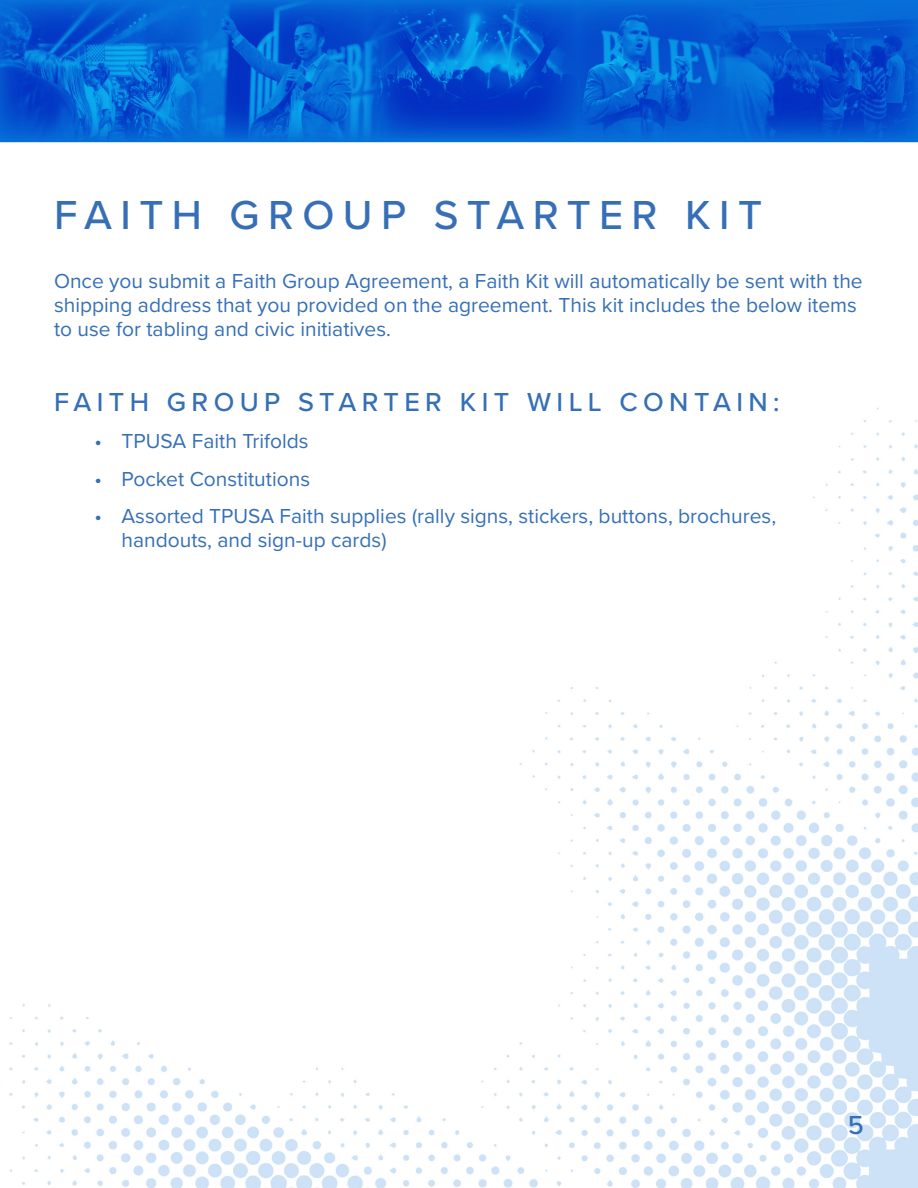
<style>
.page{position:relative;width:918px;height:1188px;background:#fff}
.page>*{position:absolute;margin:0;border:0;box-sizing:border-box;transform-origin:0 0}
.t1{font:500 42px "Proxima Nova";letter-spacing:.2em;color:#376fb7}
.t2{font:500 27px "Proxima Nova";letter-spacing:.2em;color:#356fb7}
.t3{font:21px/24px "Proxima Nova";color:#356fb7}
</style>
<div class="page">
<img style="left:0;top:0;width:918px;height:1188px">
<h1 class="t1" style="left:54px;top:196px;width:710px">FAITH GROUP STARTER KIT</h1>
<p class="t3" style="left:54px;top:270px;width:810px">Once you submit a Faith Group Agreement, a Faith Kit will automatically be sent with the shipping address that you provided on the agreement. This kit includes the below items to use for tabling and civic initiatives.</p>
<p class="t2" style="left:54px;top:390px;width:727px">FAITH GROUP STARTER KIT WILL CONTAIN:</p>
<p class="t3" style="left:94px;top:430px;width:216px">• TPUSA Faith Trifolds</p>
<p class="t3" style="left:94px;top:468px;width:217px">• Pocket Constitutions</p>
<p class="t3" style="left:122px;top:505px;width:656px;text-indent:-27px">• Assorted TPUSA Faith supplies (rally signs, stickers, buttons, brochures, handouts, and sign-up cards)</p>
<p class="t2" style="left:848px;top:1113px;width:18px">5</p>
</div>
